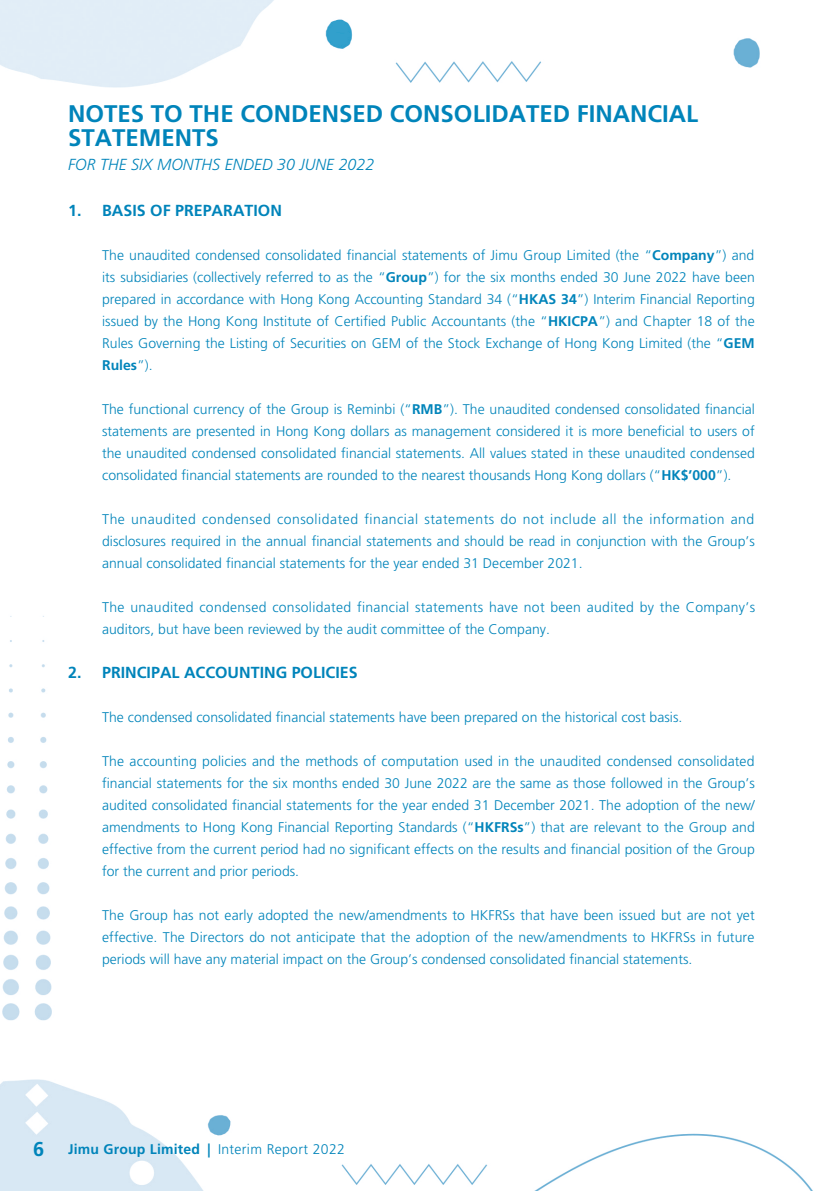
<style>
.page{position:relative;width:840px;height:1191px;background:#fff}
.page>*{position:absolute;margin:0;border:0;box-sizing:border-box;transform-origin:0 0}
.t1{font:700 24px/24px "Frutiger LT Std";color:#0084ba}
.t2{font:700 16px "Frutiger LT Std";color:#0084ba}
.t3{font:italic 300 16px "Frutiger LT Std";color:#0084ba}
.t4{font:300 14px/22px "Frutiger LT Std";color:#0084ba;text-align:justify}
.t5{font:300 14px/22px "Frutiger LT Std";letter-spacing:.02em;color:#0084ba}
.t6{font:700 14px "Frutiger LT Std";letter-spacing:.015em;color:#0084ba}
.s1{font-weight:700}
.s2{font-size:20px}
.s3{font-weight:300}
</style>
<div class="page">
<img style="left:0;top:0;width:813px;height:1191px">
<h1 class="t1" style="left:68px;top:102px;width:631px">NOTES TO THE CONDENSED CONSOLIDATED FINANCIAL<br>STATEMENTS</h1>
<p class="t3" style="left:68px;top:155px;width:307px">FOR THE SIX MONTHS ENDED 30 JUNE 2022</p>
<p class="t2" style="left:68px;top:201px;width:215px">1. BASIS OF PREPARATION</p>
<p class="t4" style="left:102px;top:244px;width:654px">The unaudited condensed consolidated financial statements of Jimu Group Limited (the “<span class="s1">Company</span>”) and its subsidiaries (collectively referred to as the “<span class="s1">Group</span>”) for the six months ended 30 June 2022 have been prepared in accordance with Hong Kong Accounting Standard 34 (“<span class="s1">HKAS 34</span>”) Interim Financial Reporting issued by the Hong Kong Institute of Certified Public Accountants (the “<span class="s1">HKICPA</span>”) and Chapter 18 of the Rules Governing the Listing of Securities on GEM of the Stock Exchange of Hong Kong Limited (the “<span class="s1">GEM Rules</span>”).</p>
<p class="t4" style="left:102px;top:398px;width:654px">The functional currency of the Group is Reminbi (“<span class="s1">RMB</span>”). The unaudited condensed consolidated financial statements are presented in Hong Kong dollars as management considered it is more beneficial to users of the unaudited condensed consolidated financial statements. All values stated in these unaudited condensed consolidated financial statements are rounded to the nearest thousands Hong Kong dollars (“<span class="s1">HK$’000</span>”).</p>
<p class="t4" style="left:102px;top:508px;width:653px">The unaudited condensed consolidated financial statements do not include all the information and disclosures required in the annual financial statements and should be read in conjunction with the Group’s annual consolidated financial statements for the year ended 31 December 2021.</p>
<p class="t5" style="left:102px;top:596px;width:654px">The unaudited condensed consolidated financial statements have not been audited by the Company’s auditors, but have been reviewed by the audit committee of the Company.</p>
<p class="t2" style="left:68px;top:663px;width:291px">2. PRINCIPAL ACCOUNTING POLICIES</p>
<p class="t4" style="left:102px;top:706px;width:581px">The condensed consolidated financial statements have been prepared on the historical cost basis.</p>
<p class="t4" style="left:102px;top:750px;width:654px">The accounting policies and the methods of computation used in the unaudited condensed consolidated financial statements for the six months ended 30 June 2022 are the same as those followed in the Group’s audited consolidated financial statements for the year ended 31 December 2021. The adoption of the new/ amendments to Hong Kong Financial Reporting Standards (“<span class="s1">HKFRSs</span>”) that are relevant to the Group and effective from the current period had no significant effects on the results and financial position of the Group for the current and prior periods.</p>
<p class="t4" style="left:102px;top:904px;width:653px">The Group has not early adopted the new/amendments to HKFRSs that have been issued but are not yet effective. The Directors do not anticipate that the adoption of the new/amendments to HKFRSs in future periods will have any material impact on the Group’s condensed consolidated financial statements.</p>
<p class="t6" style="left:33px;top:1140px;width:313px"><span class="s2">6</span> Jimu Group Limited | <span class="s3">Interim Report 2022</span></p>
</div>
